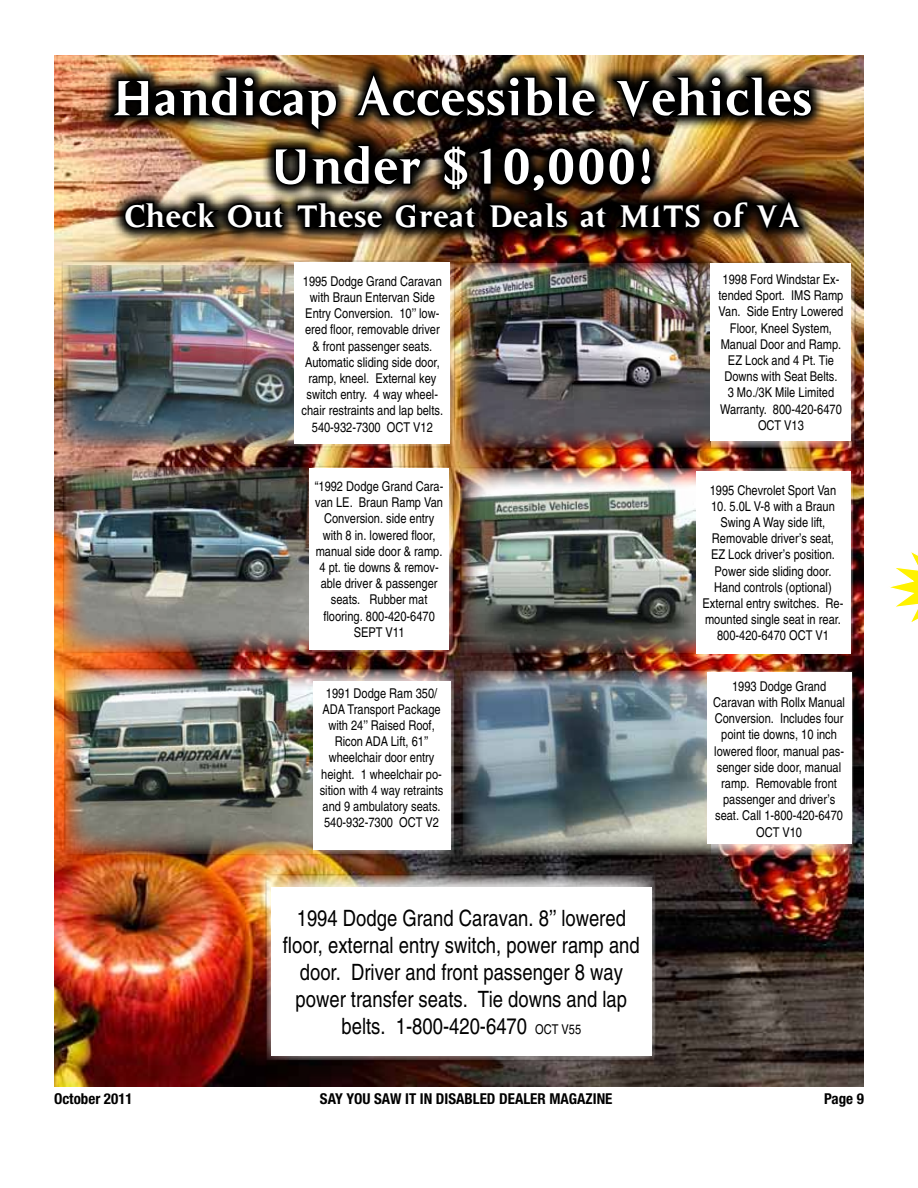
<style>
.page{position:relative;width:918px;height:1188px;background:#fff}
.page>*{position:absolute;margin:0;border:0;box-sizing:border-box;transform-origin:0 0}
.t1{font:700 57px/68.4px "Kopy Katt Kut";color:#fff;text-align:center}
.t2{font:700 36px "Kopy Katt Kut";color:#fff}
.t3{font:condensed 22.5px/27px "Helvetica";color:#000;text-align:center}
.t4{font:700 condensed 15px "Helvetica Neue";color:#000}
.t5{font:condensed 13.5px/16.2px "Helvetica";color:#000;text-align:center}
.s1{font-size:13.5px}
</style>
<div class="page">
<img style="left:54px;top:55px;width:810px;height:1031px">
<img style="left:64px;top:265px;width:270px;height:180px">
<div style="left:295px;top:263px;width:155px;height:181px;background:#fff"></div>
<img style="left:464px;top:264px;width:246px;height:182px">
<div style="left:461px;top:261px;width:395px;height:188px;border:2px solid #000"></div>
<div style="left:711px;top:263px;width:140px;height:178px;background:#fff"></div>
<img style="left:66px;top:469px;width:243px;height:181px">
<div style="left:309px;top:468px;width:140px;height:182px;background:#fff"></div>
<img style="left:463px;top:470px;width:233px;height:182px">
<div style="left:460px;top:467px;width:395px;height:188px;border:2px solid #000"></div>
<div style="left:696px;top:471px;width:154px;height:182px;background:#fff"></div>
<img style="left:313px;top:671px;width:140px;height:182px">
<img style="left:67px;top:671px;width:246px;height:182px">
<div style="left:64px;top:668px;width:392px;height:188px;border:2px solid #000"></div>
<div style="left:313px;top:681px;width:137px;height:168px;background:#fff"></div>
<img style="left:710px;top:672px;width:142px;height:182px">
<img style="left:464px;top:672px;width:246px;height:182px">
<div style="left:461px;top:669px;width:394px;height:188px;border:2px solid #000"></div>
<div style="left:707px;top:673px;width:144px;height:171px;background:#fff"></div>
<svg style="left:890px;top:552px;width:28px;height:70px"></svg>
<img style="left:268px;top:877px;width:386px;height:182px">
<div style="left:265px;top:874px;width:392px;height:188px;border:2px solid #000"></div>
<div style="left:271px;top:887px;width:380px;height:168px;background:#fff"></div>
<img style="left:94px;top:56px;width:729px;height:186px">
<img style="left:104px;top:75px;width:235px;height:61px">
<img style="left:355px;top:67px;width:244px;height:53px">
<img style="left:608px;top:75px;width:206px;height:46px">
<img style="left:123px;top:143px;width:580px;height:90px">
<img style="left:711px;top:193px;width:95px;height:49px">
<h1 class="t1" style="left:113px;top:64px;width:701px">Handicap Accessible Vehicles<br>Under $10,000!</h1>
<h2 class="t2" style="left:125px;top:197px;width:677px">Check Out These Great Deals at MITS of VA</h2>
<p class="t5" style="left:302px;top:273px;width:143px">1995 Dodge Grand Caravan with Braun Entervan Side<br>Entry Conversion. 10’’ low&shy;ered floor, removable driver &amp; front passenger seats.<br>Automatic sliding side door, ramp, kneel. External key switch entry. 4 way wheel&shy;chair restraints and lap belts.<br>540-932-7300 OCT V12</p>
<p class="t5" style="left:719px;top:271px;width:126px">1998 Ford Windstar Ex&shy;tended Sport. IMS Ramp<br>Van. Side Entry Lowered<br>Floor, Kneel System,<br>Manual Door and Ramp.<br>EZ Lock and 4 Pt. Tie<br>Downs with Seat Belts.<br>3 Mo./3K Mile Limited<br>Warranty. 800-420-6470<br>OCT V13</p>
<p class="t5" style="left:315px;top:478px;width:130px">“1992 Dodge Grand Cara&shy;van LE. Braun Ramp Van<br>Conversion. side entry with 8 in. lowered floor, manual side door &amp; ramp.<br>4 pt. tie downs &amp; remov&shy;able driver &amp; passenger seats. Rubber mat flooring. 800-420-6470<br>SEPT V11</p>
<p class="t5" style="left:710px;top:482px;width:128px">1995 Chevrolet Sport Van</p>
<p class="t5" style="left:703px;top:498px;width:142px">10. 5.0L V-8 with a Braun<br>Swing A Way side lift,<br>Removable driver’s seat,<br>EZ Lock driver’s position.<br>Power side sliding door.<br>Hand controls (optional)<br>External entry switches. Re&shy;mounted single seat in rear.<br>800-420-6470 OCT V1</p>
<p class="t5" style="left:320px;top:685px;width:125px">1991 Dodge Ram 350/<br>ADA Transport Package with 24’’ Raised Roof,<br>Ricon ADA Lift, 61’’ wheelchair door entry height. 1 wheelchair po&shy;sition with 4 way retraints and 9 ambulatory seats.<br>540-932-7300 OCT V2</p>
<p class="t5" style="left:713px;top:678px;width:133px">1993 Dodge Grand<br>Caravan with Rollx Manual<br>Conversion. Includes four point tie downs, 10 inch lowered floor, manual pas&shy;senger side door, manual ramp. Removable front passenger and driver’s seat. Call 1-800-420-6470<br>OCT V10</p>
<h3 class="t3" style="left:283px;top:904px;width:358px">1994 Dodge Grand Caravan. 8’’ lowered floor, external entry switch, power ramp and door. Driver and front passenger 8 way power transfer seats. Tie downs and lap belts. 1-800-420-6470 <span class="s1">OCT V55</span></h3>
<p class="t4" style="left:54px;top:1090px;width:80px">October 2011</p>
<p class="t4" style="left:320px;top:1090px;width:294px">SAY YOU SAW IT IN DISABLED DEALER MAGAZINE</p>
<p class="t4" style="left:824px;top:1090px;width:41px">Page 9</p>
</div>
